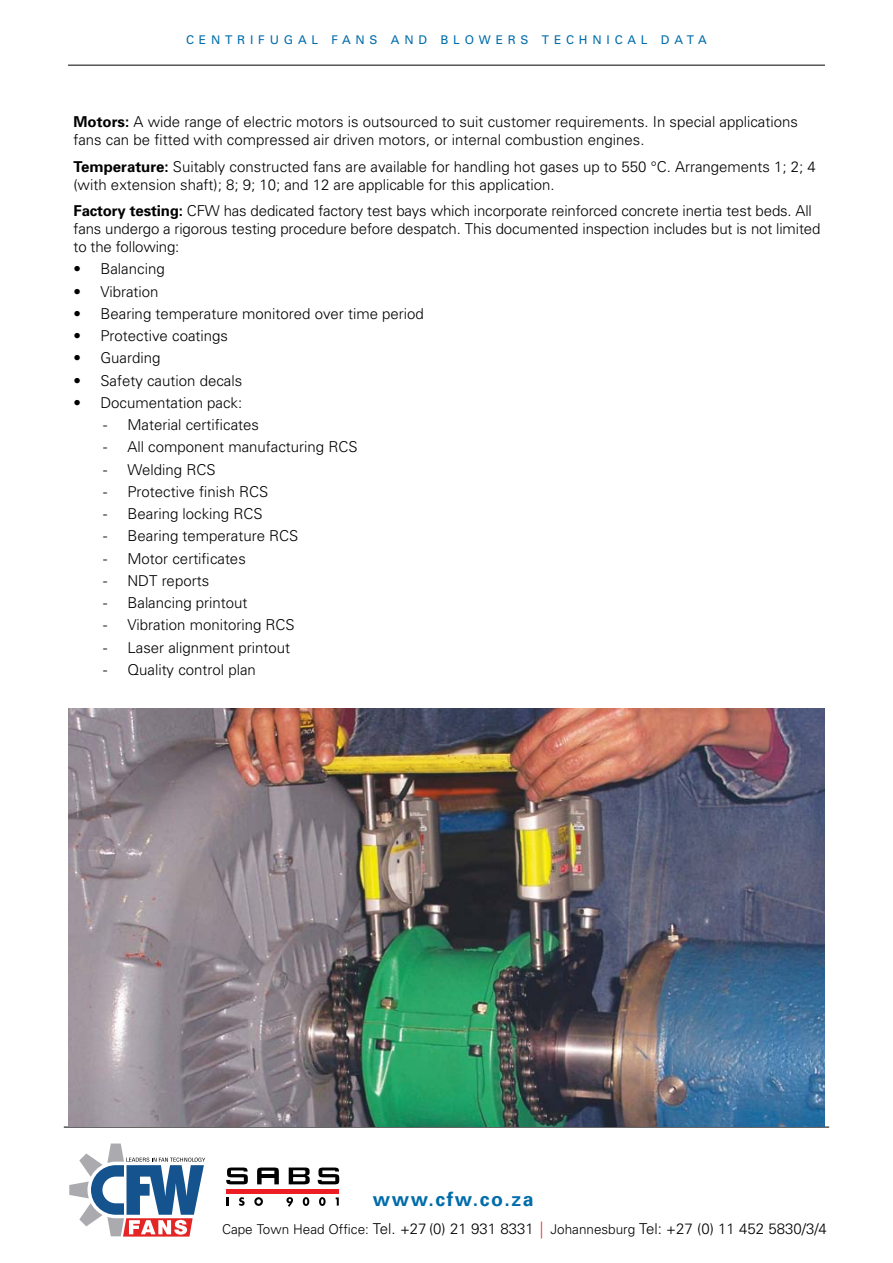
<style>
.page{position:relative;width:893px;height:1263px;background:#fff}
.page>*{position:absolute;margin:0;border:0;box-sizing:border-box;transform-origin:0 0}
.t1{font:700 19.5px "Univers";letter-spacing:.08em;color:#006caa}
.t2{font:300 15px/18px "Univers";color:#000}
.t3{font:12px "Univers";letter-spacing:.4em;color:#006caa}
.s1{font-weight:700}
.s2{font-size:13.5px}
.s3{color:#ed1d24}
</style>
<div class="page">
<svg style="left:69px;top:1143px;width:136px;height:93px"></svg>
<svg style="left:226px;top:1167px;width:22px;height:17px"></svg>
<svg style="left:257px;top:1167px;width:22px;height:17px"></svg>
<svg style="left:289px;top:1167px;width:21px;height:17px"></svg>
<svg style="left:318px;top:1167px;width:21px;height:17px"></svg>
<hr style="left:259px;top:1174px;width:19px;height:3px;background:#000">
<svg style="left:227px;top:1197px;width:2px;height:8px"></svg>
<svg style="left:239px;top:1197px;width:6px;height:9px"></svg>
<svg style="left:254px;top:1197px;width:9px;height:9px"></svg>
<svg style="left:286px;top:1197px;width:7px;height:10px"></svg>
<svg style="left:303px;top:1197px;width:6px;height:9px"></svg>
<svg style="left:319px;top:1197px;width:7px;height:9px"></svg>
<svg style="left:336px;top:1197px;width:3px;height:8px"></svg>
<div style="left:227px;top:1189px;width:112px;height:5px;background:#ed1d24"></div>
<hr style="left:64px;top:1127px;width:765px;height:1px;background:#000">
<hr style="left:68px;top:65px;width:757px;height:1px;background:#000">
<img style="left:68px;top:708px;width:757px;height:419px">
<p class="t3" style="left:186px;top:32px;width:366px">CENTRIFUGAL FANS AND BLOWERS TE</p>
<p class="t3" style="left:566px;top:32px;width:73px">CHNI CAL</p>
<p class="t3" style="left:661px;top:32px;width:13px">DATA</p>
<p class="t2" style="left:73px;top:112px;width:726px"><span class="s1">Motors:</span> A wide range of electric motors is outsourced to suit customer requirements. In special applications fans can be fitted with compressed air driven motors, or internal combustion engines.</p>
<p class="t2" style="left:73px;top:157px;width:744px"><span class="s1">Temperature:</span> Suitably constructed fans are available for handling hot gases up to 550 °C. Arrangements 1; 2; 4 (with extension shaft); 8; 9; 10; and 12 are applicable for this application.</p>
<p class="t2" style="left:73px;top:201px;width:748px"><span class="s1">Factory testing:</span> CFW has dedicated factory test bays which incorporate reinforced concrete inertia test beds. All fans undergo a rigorous testing procedure before despatch. This documented inspection includes but is not limited to the following:</p>
<p class="t2" style="left:73px;top:260px;width:93px">• Balancing</p>
<p class="t2" style="left:73px;top:282px;width:87px">• Vibration</p>
<p class="t2" style="left:73px;top:304px;width:352px">• Bearing temperature monitored over time period</p>
<p class="t2" style="left:73px;top:326px;width:156px">• Protective coatings</p>
<p class="t2" style="left:73px;top:349px;width:89px">• Guarding</p>
<p class="t2" style="left:73px;top:371px;width:170px">• Safety caution decals</p>
<p class="t2" style="left:73px;top:393px;width:170px">• Documentation pack:</p>
<p class="t2" style="left:103px;top:415px;width:157px">- Material certificates</p>
<p class="t2" style="left:103px;top:438px;width:256px">- All component manufacturing RCS</p>
<p class="t2" style="left:103px;top:460px;width:114px">- Welding RCS</p>
<p class="t2" style="left:103px;top:482px;width:167px">- Protective finish RCS</p>
<p class="t2" style="left:103px;top:504px;width:161px">- Bearing locking RCS</p>
<p class="t2" style="left:103px;top:527px;width:197px">- Bearing temperature RCS</p>
<p class="t2" style="left:103px;top:549px;width:144px">- Motor certificates</p>
<p class="t2" style="left:103px;top:571px;width:107px">- NDT reports</p>
<p class="t2" style="left:103px;top:593px;width:146px">- Balancing printout</p>
<p class="t2" style="left:103px;top:616px;width:193px">- Vibration monitoring RCS</p>
<p class="t2" style="left:103px;top:638px;width:188px">- Laser alignment printout</p>
<p class="t2" style="left:103px;top:660px;width:154px">- Quality control plan</p>
<h1 class="t1" style="left:373px;top:1187px;width:162px">www.cfw.co.za</h1>
<p class="t2" style="left:222px;top:1219px;width:606px"><span class="s2">Cape Town Head Office:</span> Tel. +27 (0) 21 931 8331 <span class="s3">⏐</span> <span class="s2">Johannesburg</span> Tel: +27 (0) 11 452 5830/3/4</p>
</div>
